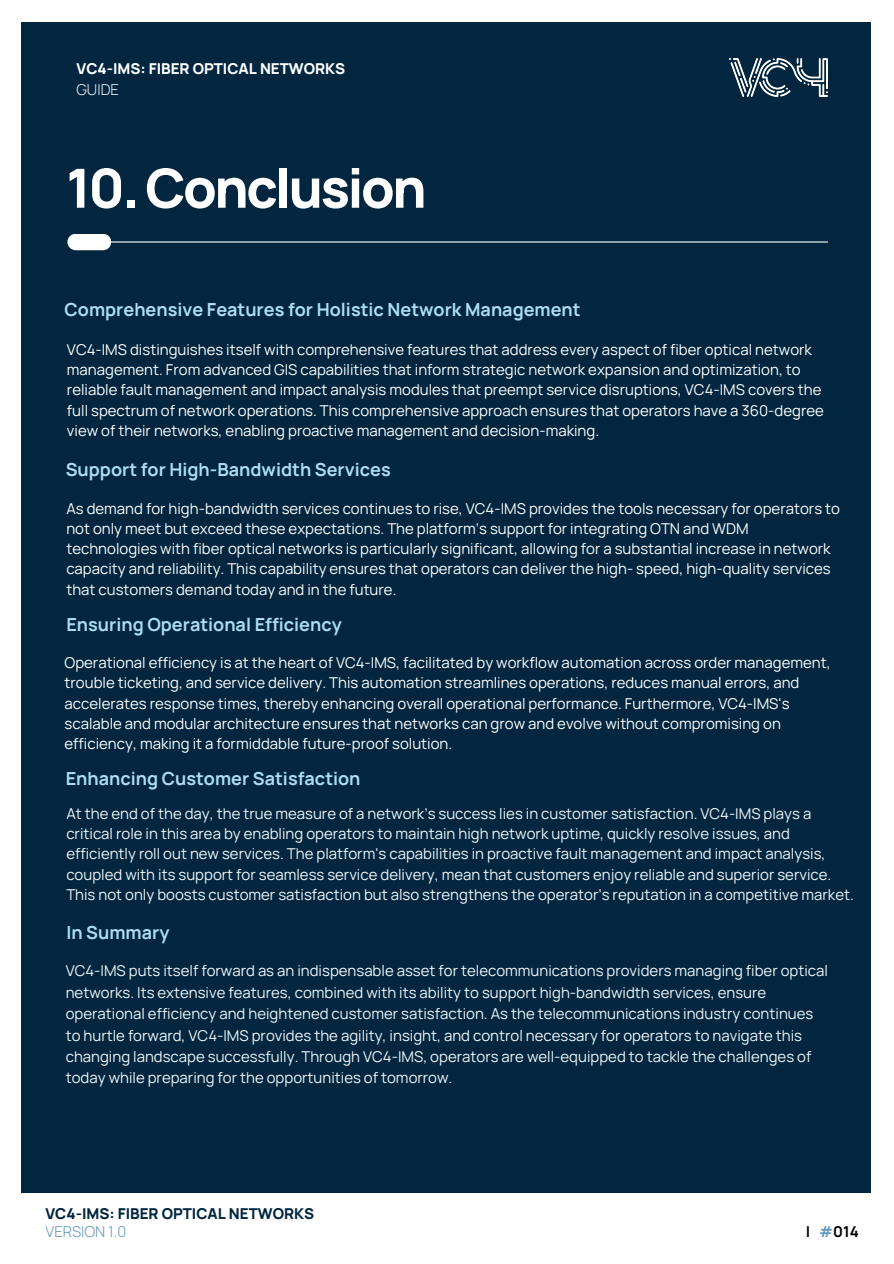
<style>
.page{position:relative;width:894px;height:1264px;background:#fff}
.page>*{position:absolute;margin:0;border:0;box-sizing:border-box;transform-origin:0 0}
.t1{font:800 54px "Manrope";letter-spacing:-.045em;color:#fff}
.t2{font:700 18px "Manrope";color:#adddf6}
.t3{font:15px/20.2px "Manrope";color:#fff}
.t4{font:15px/21.3px "Manrope";color:#f0f6fa}
.t5{font:800 15px "Manrope";color:#02263f}
.t6{font:800 15px "Manrope";color:#fff}
.t7{font:300 15px "Manrope";color:#5f99bb}
.t8{font:700 15px "Manrope";color:#000}
.t9{font:300 15px "Manrope";color:#f0f6fa}
.s1{color:#5f99bb}
</style>
<div class="page">
<div style="left:22px;top:22px;width:848px;height:1170px;background:#02263f"></div>
<img style="left:729px;top:58px;width:98px;height:38px">
<div style="left:67px;top:234px;width:44px;height:16px;background:#fff;border-radius:8px"></div>
<hr style="left:106px;top:241px;width:721px;height:1px;background:#fff">
<h2 class="t6" style="left:76px;top:58px;width:270px">VC4-IMS: FIBER OPTICAL NETWORKS</h2>
<p class="t9" style="left:76px;top:79px;width:44px">GUIDE</p>
<p class="t1" style="left:66px;top:150px;width:362px">10.Conclusion</p>
<h2 class="t2" style="left:65px;top:297px;width:517px">Comprehensive Features for Holistic Network Management</h2>
<h1 class="t3" style="left:67px;top:339px;width:758px">VC4-IMS distinguishes itself with comprehensive features that address every aspect of fiber optical network management. From advanced GIS capabilities that inform strategic network expansion and optimization, to reliable fault management and impact analysis modules that preempt service disruptions, VC4-IMS covers the full spectrum of network operations. This comprehensive approach ensures that operators have a 360-degree view of their networks, enabling proactive management and decision-making.</h1>
<p class="t2" style="left:66px;top:457px;width:326px">Support for High-Bandwidth Services</p>
<h2 class="t3" style="left:66px;top:498px;width:775px">As demand for high-bandwidth services continues to rise, VC4-IMS provides the tools necessary for operators to not only meet but exceed these expectations. The platform’s support for integrating OTN and WDM technologies with fiber optical networks is particularly significant, allowing for a substantial increase in network capacity and reliability. This capability ensures that operators can deliver the high- speed, high-quality services that customers demand today and in the future.</h2>
<h2 class="t2" style="left:66px;top:611px;width:277px">Ensuring Operational Efficiency</h2>
<p class="t3" style="left:65px;top:652px;width:767px">Operational efficiency is at the heart of VC4-IMS, facilitated by workflow automation across order management, trouble ticketing, and service delivery. This automation streamlines operations, reduces manual errors, and accelerates response times, thereby enhancing overall operational performance. Furthermore, VC4-IMS's scalable and modular architecture ensures that networks can grow and evolve without compromising on efficiency, making it a formiddable future-proof solution.</p>
<h3 class="t2" style="left:66px;top:766px;width:296px">Enhancing Customer Satisfaction</h3>
<h5 class="t4" style="left:66px;top:803px;width:788px;line-height:20.2px">At the end of the day, the true measure of a network’s success lies in customer satisfaction. VC4-IMS plays a critical role in this area by enabling operators to maintain high network uptime, quickly resolve issues, and efficiently roll out new services. The platform's capabilities in proactive fault management and impact analysis, coupled with its support for seamless service delivery, mean that customers enjoy reliable and superior service.<br>This not only boosts customer satisfaction but also strengthens the operator’s reputation in a competitive market.</h5>
<p class="t2" style="left:66px;top:920px;width:104px">In Summary</p>
<p class="t4" style="left:66px;top:960px;width:763px">VC4-IMS puts itself forward as an indispensable asset for telecommunications providers managing fiber optical networks. Its extensive features, combined with its ability to support high-bandwidth services, ensure operational efficiency and heightened customer satisfaction. As the telecommunications industry continues to hurtle forward, VC4-IMS provides the agility, insight, and control necessary for operators to navigate this changing landscape successfully. Through VC4-IMS, operators are well-equipped to tackle the challenges of today while preparing for the opportunities of tomorrow.</p>
<h3 class="t5" style="left:45px;top:1203px;width:270px">VC4-IMS: FIBER OPTICAL NETWORKS</h3>
<p class="t7" style="left:45px;top:1220px;width:82px">VERSION 1.0</p>
<p class="t8" style="left:805px;top:1220px;width:55px">| <span class="s1">#</span>014</p>
</div>
